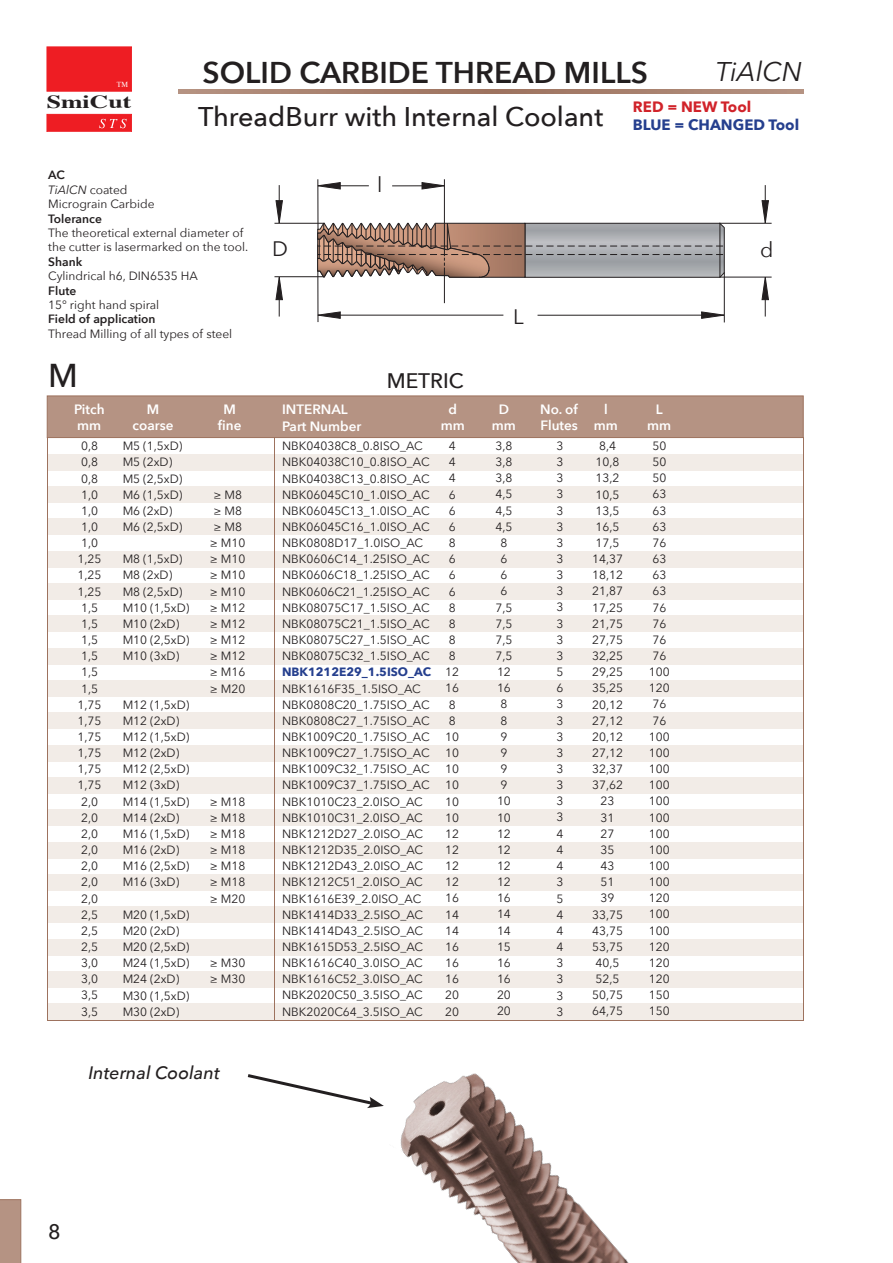
<style>
.page{position:relative;width:893px;height:1263px;background:#fff}
.page>*{position:absolute;margin:0;border:0;box-sizing:border-box;transform-origin:0 0}
.t1{font:500 33px "Avenir Next";color:#231f20}
.t2{font:600 30px "Avenir Next";color:#231f20}
.t3{font:500 27px "Avenir Next";color:#231f20}
.t4{font:italic 27px "Avenir Next";color:#231f20}
.t5{font:500 21px "Avenir Next";color:#231f20}
.t6{font:21px "Avenir Next";color:#231f20}
.t7{font:700 18.45px "Times";color:#231f20;scale:1.4 1}
.t8{font:italic 500 18px "Avenir Next";color:#231f20}
.t9{font:700 15px "Avenir Next";color:#253f8e}
.t10{font:700 15px "Avenir Next";color:#d1232a}
.t11{font:600 13.5px/16.2px "Avenir Next";color:#fff;text-align:center}
.t12{font:12px/16.2px "Avenir Next";color:#231f20}
.t13{font:600 12px "Avenir Next";color:#231f20}
.t14{font:700 12px "Avenir Next";color:#253f8e}
.t15{font:7.65px "Times";color:#fff}
.s1{font-weight:600}
.s2{font-style:italic}
</style>
<div class="page">
<div style="left:47px;top:47px;width:85px;height:44px;background:#ee1d23"></div>
<svg style="left:47px;top:114px;width:85px;height:18px;background:#ee272d"></svg>
<svg style="left:179px;top:89px;width:625px;height:5px;background:#a8816f"></svg>
<svg style="left:0;top:1199px;width:21px;height:64px"></svg>
<div style="left:47px;top:395px;width:757px;height:43px;background:#b59383;border:1px solid #9d725e"></div>
<div style="left:47px;top:454px;width:757px;height:16px;background:#f2ece7"></div>
<div style="left:47px;top:486px;width:757px;height:17px;background:#f2ece7"></div>
<div style="left:47px;top:519px;width:757px;height:16px;background:#f2ece7"></div>
<div style="left:47px;top:551px;width:757px;height:16px;background:#f2ece7"></div>
<div style="left:47px;top:583px;width:757px;height:17px;background:#f2ece7"></div>
<div style="left:47px;top:616px;width:757px;height:16px;background:#f2ece7"></div>
<div style="left:47px;top:648px;width:757px;height:16px;background:#f2ece7"></div>
<div style="left:47px;top:680px;width:757px;height:16px;background:#f2ece7"></div>
<div style="left:47px;top:713px;width:757px;height:16px;background:#f2ece7"></div>
<div style="left:47px;top:745px;width:757px;height:16px;background:#f2ece7"></div>
<div style="left:47px;top:777px;width:757px;height:16px;background:#f2ece7"></div>
<div style="left:47px;top:810px;width:757px;height:16px;background:#f2ece7"></div>
<div style="left:47px;top:842px;width:757px;height:16px;background:#f2ece7"></div>
<div style="left:47px;top:874px;width:757px;height:16px;background:#f2ece7"></div>
<div style="left:47px;top:907px;width:757px;height:16px;background:#f2ece7"></div>
<div style="left:47px;top:939px;width:757px;height:16px;background:#f2ece7"></div>
<div style="left:47px;top:971px;width:757px;height:16px;background:#f2ece7"></div>
<div style="left:47px;top:1003px;width:757px;height:17px;background:#f2ece7"></div>
<hr style="left:318px;top:180px;width:1px;height:49px;background:#231f20">
<svg style="left:422px;top:182px;width:22px;height:7px"></svg>
<svg style="left:317px;top:182px;width:24px;height:7px"></svg>
<svg style="left:762px;top:186px;width:7px;height:37px"></svg>
<svg style="left:762px;top:276px;width:7px;height:40px"></svg>
<hr style="left:328px;top:186px;width:40px;height:1px;background:#231f20">
<hr style="left:393px;top:186px;width:43px;height:1px;background:#231f20">
<hr style="left:318px;top:271px;width:1px;height:51px;background:#231f20">
<hr style="left:724px;top:273px;width:1px;height:49px;background:#231f20">
<svg style="left:701px;top:311px;width:24px;height:8px"></svg>
<svg style="left:317px;top:311px;width:24px;height:8px"></svg>
<hr style="left:328px;top:315px;width:175px;height:1px;background:#231f20">
<hr style="left:538px;top:315px;width:179px;height:1px;background:#231f20">
<svg style="left:276px;top:186px;width:7px;height:37px"></svg>
<svg style="left:276px;top:277px;width:7px;height:39px"></svg>
<hr style="left:720px;top:277px;width:51px;height:1px;background:#231f20">
<hr style="left:720px;top:223px;width:51px;height:1px;background:#231f20">
<hr style="left:275px;top:276px;width:49px;height:1px;background:#231f20">
<hr style="left:275px;top:223px;width:49px;height:1px;background:#231f20">
<hr style="left:444px;top:180px;width:1px;height:76px;background:#231f20">
<svg style="left:317px;top:223px;width:408px;height:55px;background:#a2918a"></svg>
<hr style="left:444px;top:268px;width:1px;height:35px;background:#231f20">
<hr style="left:47px;top:438px;width:1px;height:582px;background:#9d725e">
<hr style="left:803px;top:438px;width:1px;height:582px;background:#9d725e">
<hr style="left:47px;top:1020px;width:757px;height:1px;background:#9d725e">
<hr style="left:274px;top:438px;width:1px;height:582px;background:#9d725e">
<img style="left:400px;top:1073px;width:229px;height:190px">
<svg style="left:247px;top:1074px;width:137px;height:34px"></svg>
<p class="t15" style="left:117px;top:82px;width:13px">TM</p>
<h3 class="t7" style="left:47px;top:94px;width:62px">SmiCut</h3>
<h2 class="t2" style="left:203px;top:53px;width:447px">SOLID CARBIDE THREAD MILLS</h2>
<h3 class="t4" style="left:716px;top:54px;width:88px">TiAlCN</h3>
<h3 class="t3" style="left:198px;top:99px;width:406px">ThreadBurr with Internal Coolant</h3>
<p class="t10" style="left:633px;top:97px;width:120px">RED = NEW Tool</p>
<p class="t9" style="left:633px;top:115px;width:168px">BLUE = CHANGED Tool</p>
<p class="t12" style="left:48px;top:168px;width:108px;line-height:14.4px"><span class="s1">AC<br></span><span class="s2">TiAlCN</span> coated<br>Micrograin Carbide</p>
<p class="t13" style="left:48px;top:211px;width:55px">Tolerance</p>
<p class="t12" style="left:48px;top:226px;width:201px;line-height:14.4px">The theoretical external diameter of the cutter is lasermarked on the tool.</p>
<p class="t13" style="left:48px;top:254px;width:35px">Shank</p>
<p class="t12" style="left:48px;top:268px;width:151px">Cylindrical h6, DIN6535 HA</p>
<p class="t13" style="left:48px;top:283px;width:30px">Flute</p>
<p class="t12" style="left:48px;top:297px;width:112px">15° right hand spiral</p>
<p class="t13" style="left:48px;top:311px;width:109px">Field of application</p>
<p class="t12" style="left:48px;top:326px;width:185px">Thread Milling of all types of steel</p>
<h3 class="t6" style="left:272px;top:235px;width:17px">D</h3>
<h3 class="t6" style="left:377px;top:171px;width:7px">l</h3>
<h3 class="t6" style="left:513px;top:303px;width:12px">L</h3>
<h1 class="t1" style="left:48px;top:354px;width:31px">M</h1>
<h3 class="t5" style="left:387px;top:367px;width:78px">METRIC</h3>
<p class="t11" style="left:282px;top:419px;width:81px">Part Number</p>
<p class="t11" style="left:441px;top:402px;width:26px">d mm</p>
<p class="t11" style="left:492px;top:402px;width:26px">D mm</p>
<p class="t11" style="left:540px;top:402px;width:39px;text-align:left">No. of<br>Flutes</p>
<p class="t11" style="left:74px;top:402px;width:32px;text-align:left">Pitch mm</p>
<p class="t11" style="left:133px;top:402px;width:42px">M coarse</p>
<p class="t11" style="left:594px;top:402px;width:26px">l mm</p>
<p class="t11" style="left:647px;top:402px;width:26px">L mm</p>
<p class="t11" style="left:282px;top:402px;width:67px">INTERNAL</p>
<p class="t11" style="left:218px;top:402px;width:25px">M fine</p>
<p class="t12" style="left:445px;top:438px;width:15px">4<br>4<br>4<br>6<br>6<br>6<br>8<br>6<br>6<br>6<br>8<br>8<br>8<br>8<br>12<br>16<br>8<br>8<br>10<br>10<br>10<br>10<br>10<br>10<br>12<br>12<br>12<br>12<br>16<br>14<br>14<br>16<br>16<br>16<br>20<br>20</p>
<p class="t12" style="left:495px;top:438px;width:19px;text-align:center">3,8<br>3,8<br>3,8<br>4,5<br>4,5<br>4,5<br>8<br>6<br>6<br>6<br>7,5<br>7,5<br>7,5<br>7,5<br>12<br>16<br>8<br>8<br>9<br>9<br>9<br>9<br>10<br>10<br>12<br>12<br>12<br>12<br>16<br>14<br>14<br>15<br>16<br>16<br>20<br>20</p>
<p class="t12" style="left:557px;top:438px;width:8px;text-align:justify">3<br>3<br>3<br>3<br>3<br>3<br>3<br>3<br>3<br>3<br>3<br>3<br>3<br>3<br>5<br>6<br>3<br>3<br>3<br>3<br>3<br>3<br>3<br>3<br>4<br>4<br>4<br>3<br>5<br>4<br>4<br>4<br>3<br>3<br>3<br>3</p>
<p class="t12" style="left:78px;top:438px;width:25px">0,8<br>0,8<br>0,8<br>1,0<br>1,0<br>1,0<br>1,0<br>1,25<br>1,25<br>1,25<br>1,5<br>1,5<br>1,5<br>1,5<br>1,5<br>1,5<br>1,75<br>1,75<br>1,75<br>1,75<br>1,75<br>1,75<br>2,0<br>2,0<br>2,0<br>2,0<br>2,0<br>2,0<br>2,0<br>2,5<br>2,5<br>2,5<br>3,0<br>3,0<br>3,5<br>3,5</p>
<p class="t12" style="left:592px;top:438px;width:32px;text-align:center">8,4<br>10,8<br>13,2<br>10,5<br>13,5<br>16,5<br>17,5<br>14,37<br>18,12<br>21,87<br>17,25<br>21,75<br>27,75<br>32,25<br>29,25<br>35,25<br>20,12<br>27,12<br>20,12<br>27,12<br>32,37<br>37,62<br>23<br>31<br>27<br>35<br>43<br>51<br>39<br>33,75<br>43,75<br>53,75<br>40,5<br>52,5<br>50,75<br>64,75</p>
<p class="t12" style="left:649px;top:438px;width:22px">50<br>50<br>50<br>63<br>63<br>63<br>76<br>63<br>63<br>63<br>76<br>76<br>76<br>76<br>100<br>120<br>76<br>76<br>100<br>100<br>100<br>100<br>100<br>100<br>100<br>100<br>100<br>100<br>120<br>100<br>100<br>120<br>120<br>120<br>150<br>150</p>
<p class="t12" style="left:123px;top:438px;width:61px">M5 (1,5xD)<br>M5 (2xD)<br>M5 (2,5xD)<br>M6 (1,5xD)<br>M6 (2xD)<br>M6 (2,5xD)</p>
<p class="t12" style="left:123px;top:551px;width:68px">M8 (1,5xD)<br>M8 (2xD)<br>M8 (2,5xD)<br>M10 (1,5xD)<br>M10 (2xD)<br>M10 (2,5xD)<br>M10 (3xD)</p>
<p class="t12" style="left:123px;top:697px;width:68px">M12 (1,5xD)<br>M12 (2xD)<br>M12 (1,5xD)<br>M12 (2xD)<br>M12 (2,5xD)<br>M12 (3xD)<br>M14 (1,5xD)<br>M14 (2xD)<br>M16 (1,5xD)<br>M16 (2xD)<br>M16 (2,5xD)<br>M16 (3xD)</p>
<p class="t12" style="left:123px;top:907px;width:68px">M20 (1,5xD)<br>M20 (2xD)<br>M20 (2,5xD)<br>M24 (1,5xD)<br>M24 (2xD)<br>M30 (1,5xD)<br>M30 (2xD)</p>
<p class="t12" style="left:282px;top:438px;width:149px">NBK04038C8_0.8ISO_AC<br>NBK04038C10_0.8ISO_AC<br>NBK04038C13_0.8ISO_AC<br>NBK06045C10_1.0ISO_AC<br>NBK06045C13_1.0ISO_AC<br>NBK06045C16_1.0ISO_AC<br>NBK0808D17_1.0ISO_AC<br>NBK0606C14_1.25ISO_AC<br>NBK0606C18_1.25ISO_AC<br>NBK0606C21_1.25ISO_AC<br>NBK08075C17_1.5ISO_AC<br>NBK08075C21_1.5ISO_AC<br>NBK08075C27_1.5ISO_AC<br>NBK08075C32_1.5ISO_AC</p>
<p class="t14" style="left:282px;top:664px;width:150px">NBK1212E29_1.5ISO_AC</p>
<p class="t12" style="left:282px;top:681px;width:149px">NBK1616F35_1.5ISO_AC<br>NBK0808C20_1.75ISO_AC<br>NBK0808C27_1.75ISO_AC<br>NBK1009C20_1.75ISO_AC<br>NBK1009C27_1.75ISO_AC<br>NBK1009C32_1.75ISO_AC<br>NBK1009C37_1.75ISO_AC<br>NBK1010C23_2.0ISO_AC<br>NBK1010C31_2.0ISO_AC<br>NBK1212D27_2.0ISO_AC<br>NBK1212D35_2.0ISO_AC<br>NBK1212D43_2.0ISO_AC<br>NBK1212C51_2.0ISO_AC<br>NBK1616E39_2.0ISO_AC<br>NBK1414D33_2.5ISO_AC<br>NBK1414D43_2.5ISO_AC<br>NBK1615D53_2.5ISO_AC<br>NBK1616C40_3.0ISO_AC<br>NBK1616C52_3.0ISO_AC<br>NBK2020C50_3.5ISO_AC<br>NBK2020C64_3.5ISO_AC</p>
<p class="t12" style="left:210px;top:487px;width:37px">≥ M8 ≥ M8 ≥ M8 ≥ M10 ≥ M10 ≥ M10 ≥ M10 ≥ M12 ≥ M12 ≥ M12 ≥ M12 ≥ M16 ≥ M20</p>
<p class="t12" style="left:210px;top:794px;width:37px;text-align:justify">≥ M18 ≥ M18 ≥ M18 ≥ M18 ≥ M18 ≥ M18 ≥ M20</p>
<p class="t12" style="left:210px;top:955px;width:37px">≥ M30 ≥ M30</p>
<h3 class="t8" style="left:88px;top:1061px;width:133px">Internal Coolant</h3>
<h3 class="t5" style="left:48px;top:1213px;width:14px">8</h3>
<h3 class="t6" style="left:760px;top:236px;width:15px">d</h3>
</div>
